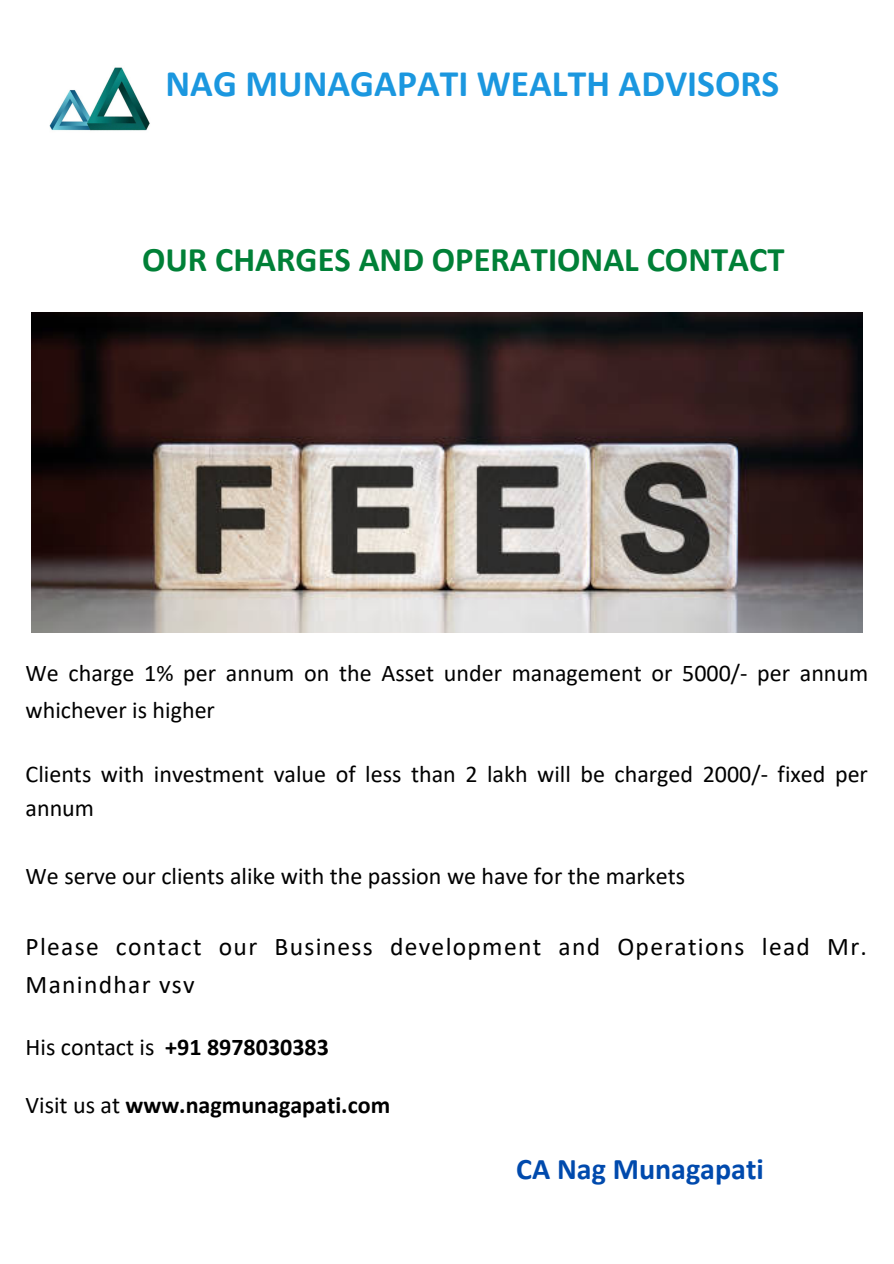
<style>
.page{position:relative;width:894px;height:1264px;background:#fff}
.page>*{position:absolute;margin:0;border:0;box-sizing:border-box;transform-origin:0 0}
.t1{font:700 37.5px "Calibri";color:#1b97df}
.t2{font:700 34.5px "Calibri";color:#008037}
.t3{font:700 30px "Calibri";color:#004aad}
.t4{font:25.5px/38.2px "Calibri";letter-spacing:.05em;color:#000}
.t5{font:24px/37.2px "Calibri";color:#000}
.t6{font:700 24px "Calibri";color:#000}
.s1{font-weight:400}
</style>
<div class="page">
<img style="left:49px;top:67px;width:101px;height:64px">
<img style="left:31px;top:312px;width:831px;height:320px">
<p class="t1" style="left:165px;top:68px;width:615px">NAG MUNAGAPATI WEALTH ADVISORS</p>
<p class="t2" style="left:142px;top:245px;width:643px">OUR CHARGES AND OPERATIONAL CONTACT</p>
<p class="t5" style="left:26px;top:656px;width:844px">We charge 1% per annum on the Asset under management or 5000/- per annum whichever is higher</p>
<p class="t5" style="left:26px;top:759px;width:843px;line-height:33.8px">Clients with investment value of less than 2 lakh will be charged 2000/- fixed per annum</p>
<p class="t5" style="left:26px;top:859px;width:661px">We serve our clients alike with the passion we have for the markets</p>
<p class="t4" style="left:26px;top:929px;width:842px">Please contact our Business development and Operations lead Mr.<br>Manindhar vsv</p>
<p class="t6" style="left:26px;top:1036px;width:305px"><span class="s1">His contact is</span> +91 8978030383</p>
<p class="t6" style="left:26px;top:1095px;width:366px"><span class="s1">Visit us at</span> www.nagmunagapati.com</p>
<p class="t3" style="left:516px;top:1156px;width:249px">CA Nag Munagapati</p>
</div>
